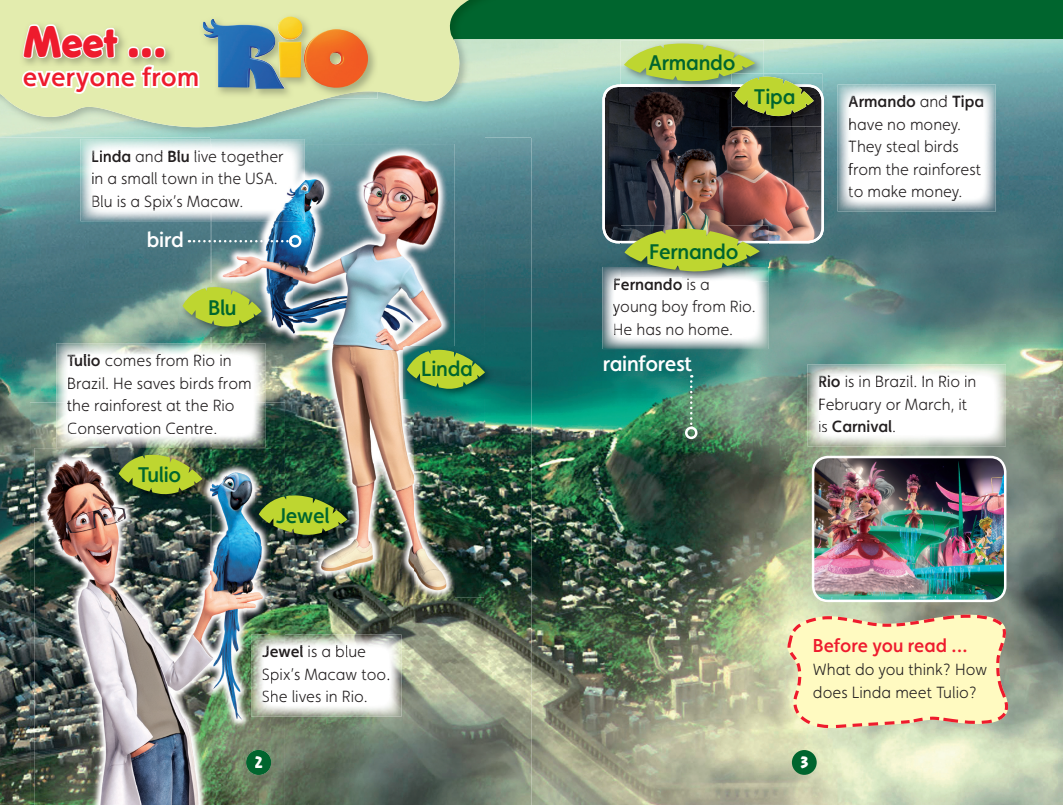
<style>
.page{position:relative;width:1063px;height:805px;background:#fff}
.page>*{position:absolute;margin:0;border:0;box-sizing:border-box;transform-origin:0 0}
.t1{font:700 43.75px "Snicker";color:#ee1b2d;scale:.9 1}
.t2{font:500 26.25px "Faricy New";letter-spacing:.01em;color:#ee1b2d}
.t3{font:500 21.25px "Faricy New";letter-spacing:-.01em;color:#00652e}
.t4{font:500 21.25px "Faricy New";letter-spacing:-.01em;color:#fff}
.t5{font:500 18.75px "Faricy New";color:#ee1b2d}
.t6{font:300 16.25px/22.5px "Faricy New";color:#231f20}
.t7{font:700 16.25px "Snicker";color:#fff;scale:.9 1}
.s1{font-weight:500;color:#4a5050}
.s2{font-weight:500;color:#333334}
.s3{font-weight:500}
.s4{font-weight:500;color:#262425}
.s5{color:#262425}
.s6{font-weight:500;color:#272526}
.s7{color:#272526}
.s8{color:#242122}
.s9{color:#272426}
.s10{color:#262324}
.s11{font-weight:500;color:#494b4d}
.s12{font-weight:500;color:#2e2d2f}
.s13{font-weight:500;color:#262324}
.s14{color:#282526}
.s15{color:#272425}
.s16{color:#282525}
.s17{font-weight:500;color:#383937}
.s18{font-weight:500;color:#272425}
.s19{color:#282627}
.s20{color:#242021}
.s21{font-weight:500;color:#3a3c3f}
.s22{color:#252223}
.s23{font-weight:500;color:#4f5557}
.s24{font-weight:500;color:#272426}
.s25{color:#282527}
.s26{color:#2f2e2f}
.s27{font-weight:500;color:#454848}
.s28{font-weight:500;color:#2d2c2d}
.s29{color:#272324}
.s30{color:#272525}
</style>
<div class="page">
<img style="left:0;top:137px;width:531px;height:667px">
<img style="left:56px;top:343px;width:154px;height:105px">
<img style="left:67px;top:354px;width:143px;height:12px">
<img style="left:68px;top:376px;width:142px;height:13px">
<img style="left:67px;top:399px;width:143px;height:12px">
<img style="left:80px;top:139px;width:130px;height:82px">
<img style="left:92px;top:150px;width:39px;height:12px">
<img style="left:136px;top:150px;width:27px;height:12px">
<img style="left:169px;top:150px;width:20px;height:12px">
<img style="left:190px;top:150px;width:20px;height:16px">
<img style="left:92px;top:172px;width:118px;height:13px">
<img style="left:92px;top:195px;width:118px;height:15px">
<img style="left:285px;top:634px;width:116px;height:82px">
<img style="left:285px;top:645px;width:81px;height:12px">
<img style="left:285px;top:667px;width:105px;height:16px">
<img style="left:285px;top:690px;width:82px;height:12px">
<img style="left:30px;top:402px;width:43px;height:402px">
<img style="left:271px;top:598px;width:14px;height:206px">
<img style="left:68px;top:422px;width:142px;height:12px">
<img style="left:34px;top:448px;width:237px;height:356px">
<img style="left:246px;top:749px;width:25px;height:25px">
<svg style="left:255px;top:755px;width:7px;height:12px"></svg>
<img style="left:251px;top:634px;width:20px;height:82px">
<svg style="left:262px;top:645px;width:9px;height:12px"></svg>
<svg style="left:262px;top:690px;width:9px;height:12px"></svg>
<img style="left:285px;top:597px;width:170px;height:1px">
<svg style="left:271px;top:597px;width:14px;height:1px"></svg>
<img style="left:455px;top:398px;width:29px;height:199px">
<img style="left:210px;top:346px;width:2px;height:53px">
<svg style="left:210px;top:354px;width:2px;height:12px"></svg>
<svg style="left:210px;top:376px;width:2px;height:13px"></svg>
<img style="left:210px;top:137px;width:274px;height:209px">
<svg style="left:210px;top:150px;width:2px;height:16px"></svg>
<svg style="left:210px;top:172px;width:2px;height:13px"></svg>
<svg style="left:210px;top:195px;width:2px;height:15px"></svg>
<img style="left:210px;top:411px;width:2px;height:186px">
<svg style="left:210px;top:399px;width:2px;height:12px"></svg>
<img style="left:293px;top:144px;width:162px;height:206px">
<img style="left:212px;top:221px;width:81px;height:129px">
<img style="left:265px;top:350px;width:149px;height:247px">
<img style="left:414px;top:398px;width:41px;height:199px">
<img style="left:212px;top:343px;width:53px;height:59px">
<img style="left:212px;top:354px;width:20px;height:12px">
<img style="left:212px;top:376px;width:40px;height:13px">
<img style="left:212px;top:399px;width:23px;height:3px">
<img style="left:212px;top:144px;width:93px;height:77px">
<img style="left:212px;top:150px;width:72px;height:16px">
<img style="left:212px;top:172px;width:66px;height:13px">
<img style="left:212px;top:195px;width:30px;height:15px">
<img style="left:212px;top:402px;width:73px;height:195px">
<svg style="left:210px;top:422px;width:6px;height:12px"></svg>
<img style="left:179px;top:284px;width:92px;height:53px">
<svg style="left:183px;top:287px;width:79px;height:40px;background:#a2bc4b"></svg>
<img style="left:403px;top:346px;width:91px;height:52px">
<svg style="left:407px;top:349px;width:78px;height:40px;background:#7fad40"></svg>
<img style="left:255px;top:492px;width:101px;height:53px">
<svg style="left:259px;top:495px;width:88px;height:40px;background:#849e2e"></svg>
<img style="left:115px;top:451px;width:96px;height:53px">
<svg style="left:119px;top:454px;width:84px;height:40px;background:#8fa534"></svg>
<svg style="left:189px;top:240px;width:100px;height:2px"></svg>
<div style="left:289px;top:235px;width:12px;height:12px;border:2px solid #fff;border-radius:50%"></div>
<svg style="left:0;top:0;width:531px;height:136px;background:#b7d5ae"></svg>
<img style="left:19px;top:21px;width:156px;height:47px">
<img style="left:199px;top:13px;width:179px;height:86px">
<svg style="left:20px;top:23px;width:180px;height:76px"></svg>
<img style="left:203px;top:17px;width:165px;height:72px">
<svg style="left:542px;top:804px;width:12px;height:1px"></svg>
<div style="left:531px;top:0;width:532px;height:39px;background:#00652e"></div>
<img style="left:531px;top:39px;width:532px;height:765px">
<div style="left:792px;top:749px;width:25px;height:25px;background:#00652e;border-radius:50%"></div>
<svg style="left:785px;top:613px;width:229px;height:116px;background:#f1e6b5"></svg>
<img style="left:602px;top:267px;width:166px;height:82px">
<img style="left:614px;top:278px;width:68px;height:12px">
<img style="left:682px;top:281px;width:28px;height:9px">
<img style="left:613px;top:300px;width:143px;height:16px">
<img style="left:614px;top:323px;width:118px;height:12px">
<img style="left:838px;top:84px;width:158px;height:127px">
<img style="left:849px;top:95px;width:67px;height:12px">
<img style="left:921px;top:95px;width:27px;height:12px">
<img style="left:953px;top:95px;width:31px;height:16px">
<img style="left:850px;top:118px;width:111px;height:16px">
<img style="left:849px;top:140px;width:110px;height:16px">
<img style="left:848px;top:163px;width:133px;height:12px">
<img style="left:849px;top:185px;width:112px;height:16px">
<img style="left:807px;top:364px;width:199px;height:82px">
<img style="left:819px;top:375px;width:157px;height:12px">
<img style="left:819px;top:397px;width:148px;height:16px">
<svg style="left:819px;top:420px;width:9px;height:12px"></svg>
<img style="left:833px;top:420px;width:59px;height:12px">
<img style="left:602px;top:84px;width:222px;height:159px">
<img style="left:664px;top:140px;width:63px;height:85px">
<img style="left:814px;top:73px;width:8px;height:11px">
<img style="left:731px;top:117px;width:52px;height:9px">
<img style="left:783px;top:84px;width:39px;height:42px">
<img style="left:621px;top:40px;width:143px;height:44px">
<img style="left:621px;top:84px;width:3px;height:8px">
<svg style="left:624px;top:43px;width:190px;height:74px;background:#899d5a"></svg>
<img style="left:621px;top:225px;width:147px;height:56px">
<img style="left:621px;top:278px;width:89px;height:3px">
<img style="left:625px;top:228px;width:135px;height:44px">
<svg style="left:690px;top:375px;width:3px;height:51px"></svg>
<div style="left:685px;top:426px;width:13px;height:13px;border:2px solid #fff;border-radius:50%"></div>
<img style="left:813px;top:457px;width:192px;height:143px">
<div style="left:812px;top:455px;width:194px;height:147px;border:2px solid #fff;border-radius:15px"></div>
<img style="left:532px;top:39px;width:8px;height:98px">
<svg style="left:531px;top:39px;width:1px;height:115px"></svg>
<h1 class="t1" style="left:24px;top:13px;width:160px">Meet ...</h1>
<h2 class="t2" style="left:23px;top:61px;width:178px">everyone from</h2>
<p class="t6" style="left:91px;top:145px;width:194px"><span class="s1">L</span><span class="s2">i</span><span class="s3">n</span><span class="s4">d</span><span class="s3">a</span> an<span class="s5">d</span> <span class="s4">B</span><span class="s6">l</span><span class="s3">u</span> <span class="s7">l</span><span class="s5">i</span>ve <span class="s8">t</span>oge<span class="s8">t</span><span class="s9">h</span>er <span class="s5">i</span>n a small town in the USA.<br><span class="s10">B</span>lu is a Spix’s Macaw.</p>
<h3 class="t4" style="left:147px;top:227px;width:39px">bird</h3>
<h3 class="t3" style="left:208px;top:294px;width:30px">Blu</h3>
<p class="t6" style="left:67px;top:349px;width:186px"><span class="s11">T</span><span class="s3">u</span><span class="s12">l</span><span class="s13">i</span><span class="s3">o</span> comes <span class="s10">f</span>rom <span class="s14">R</span><span class="s7">i</span>o <span class="s15">i</span>n<br><span class="s8">B</span>razil. He saves birds from</p>
<p class="t6" style="left:67px;top:394px;width:169px"><span class="s9">t</span>he rainforest at the Rio<br><span class="s16">C</span>onservation Centre.</p>
<h3 class="t3" style="left:138px;top:462px;width:45px">Tulio</h3>
<h3 class="t3" style="left:276px;top:502px;width:55px">Jewel</h3>
<h3 class="t3" style="left:421px;top:355px;width:53px">Linda</h3>
<p class="t6" style="left:262px;top:640px;width:130px"><span class="s17">J</span><span class="s3">ewe</span><span class="s18">l</span> <span class="s15">i</span>s a <span class="s10">b</span><span class="s19">l</span>ue<br><span class="s20">S</span>pix’s Macaw too.<br><span class="s10">S</span>he lives in Rio.</p>
<p class="t7" style="left:254px;top:751px;width:11px">2</p>
<h3 class="t3" style="left:648px;top:49px;width:89px">Armando</h3>
<h3 class="t3" style="left:754px;top:84px;width:43px">Tipa</h3>
<h3 class="t3" style="left:649px;top:238px;width:91px">Fernando</h3>
<p class="t6" style="left:613px;top:273px;width:144px"><span class="s21">F</span><span class="s3">ernan</span><span class="s13">d</span><span class="s3">o</span> <span class="s10">i</span>s a <span class="s10">y</span>oung boy from Rio.<br><span class="s22">H</span>e has no home.</p>
<h3 class="t4" style="left:603px;top:351px;width:91px">rainforest</h3>
<p class="t6" style="left:848px;top:90px;width:137px"><span class="s23">A</span><span class="s3">rman</span><span class="s24">d</span><span class="s3">o</span> an<span class="s9">d</span> <span class="s13">Ti</span><span class="s3">pa </span><span class="s22">h</span>ave no money.<br><span class="s10">T</span>hey steal birds <span class="s25">f</span>rom the rainforest <span class="s26">t</span>o make money.</p>
<p class="t6" style="left:818px;top:370px;width:160px"><span class="s27">R</span><span class="s28">i</span><span class="s3">o</span> <span class="s10">i</span>s <span class="s10">i</span>n <span class="s10">B</span>raz<span class="s14">i</span><span class="s29">l</span>. <span class="s14">I</span>n <span class="s10">R</span><span class="s30">i</span>o <span class="s16">i</span>n<br><span class="s8">F</span>ebruary or March, it <span class="s15">i</span>s <span class="s3">Carnival</span>.</p>
<p class="t5" style="left:813px;top:634px;width:156px">Before you read …</p>
<p class="t6" style="left:813px;top:658px;width:176px">What do you think? How does Linda meet Tulio?</p>
<p class="t7" style="left:800px;top:751px;width:10px">3</p>
</div>
